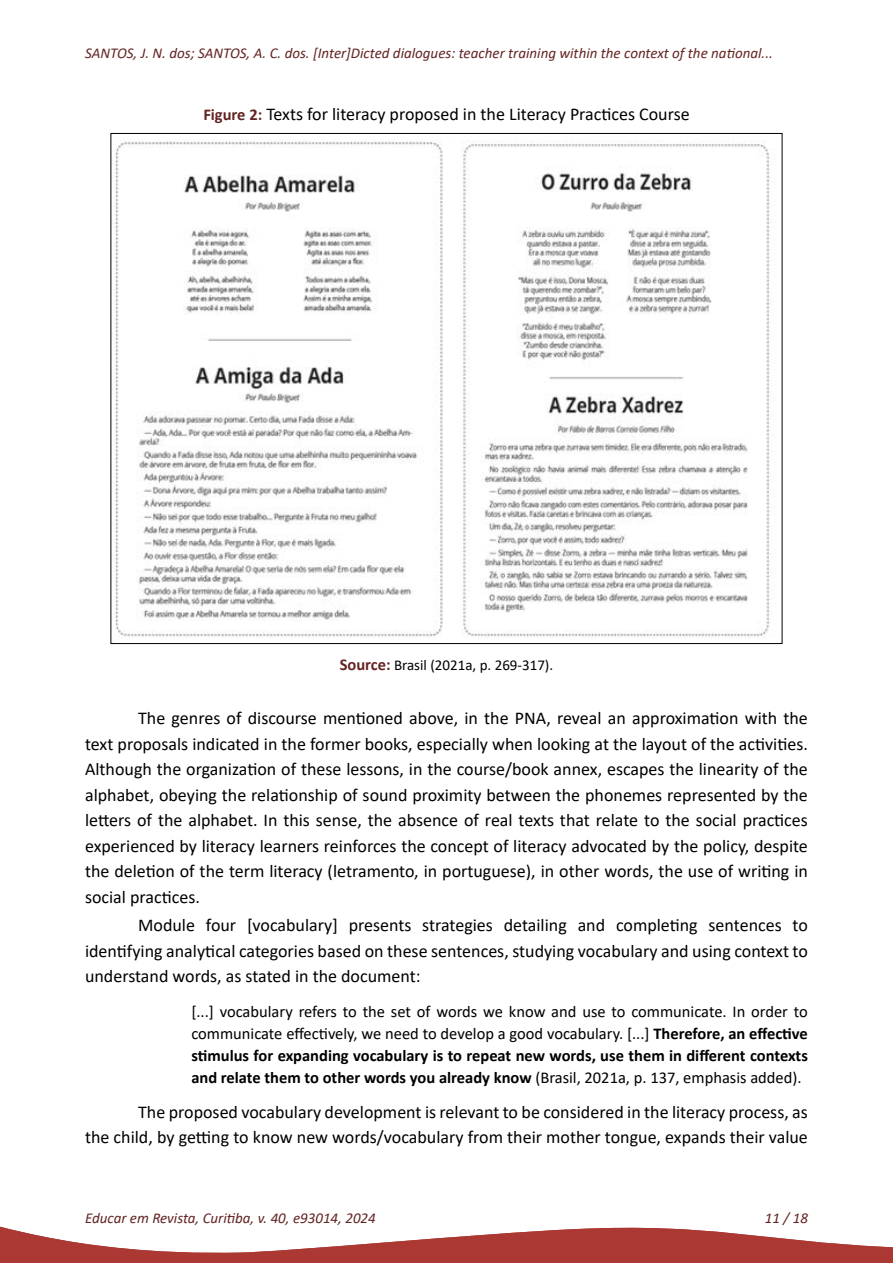
<style>
.page{position:relative;width:893px;height:1263px;background:#fff}
.page>*{position:absolute;margin:0;border:0;box-sizing:border-box;transform-origin:0 0}
._15-TEXTO{font:18px/25.5px "Calibri";color:#000;text-align:justify}
._18-TÍTULO_FIGURA{font:18px "Calibri";color:#000}
._16-CITAÇÃO{font:16.5px/22.4px "Calibri";color:#000;text-align:justify}
.t1{font:italic 15px "Calibri";color:#632423}
._19-FONTE_FIGURA{font:15px "Calibri";color:#000}
.s1{font-weight:700;font-size:16.5px;color:#632423}
.s2{font-weight:700}
</style>
<div class="page">
<svg style="left:0;top:1226px;width:893px;height:37px"></svg>
<img style="left:113px;top:141px;width:657px;height:496px">
<p class="t1" style="left:85px;top:43px;width:689px">SANTOS, J. N. dos; SANTOS, A. C. dos. [Inter]Dicted dialogues: teacher training within the context of the national...</p>
<p class="_18-TÍTULO_FIGURA" style="left:203px;top:101px;width:488px"><span class="s1">Figure 2:</span> Texts for literacy proposed in the Literacy Practices Course</p>
<p class="_19-FONTE_FIGURA" style="left:340px;top:655px;width:215px"><span class="s1">Source:</span> Brasil (2021a, p. 269-317).</p>
<p class="_15-TEXTO" style="left:85px;top:705px;width:724px;text-indent:53px">The genres of discourse mentioned above, in the PNA, reveal an approximation with the text proposals indicated in the former books, especially when looking at the layout of the activities.<br>Although the organization of these lessons, in the course/book annex, escapes the linearity of the alphabet, obeying the relationship of sound proximity between the phonemes represented by the letters of the alphabet. In this sense, the absence of real texts that relate to the social practices experienced by literacy learners reinforces the concept of literacy advocated by the policy, despite the deletion of the term literacy (letramento, in portuguese), in other words, the use of writing in social practices.</p>
<p class="_15-TEXTO" style="left:85px;top:912px;width:724px;text-indent:53px">Module four [vocabulary] presents strategies detailing and completing sentences to identifying analytical categories based on these sentences, studying vocabulary and using context to understand words, as stated in the document:</p>
<p class="_16-CITAÇÃO" style="left:191px;top:999px;width:618px">[...] vocabulary refers to the set of words we know and use to communicate. In order to communicate effectively, we need to develop a good vocabulary. [...] <span class="s2">Therefore, an effective stimulus for expanding vocabulary is to repeat new words, use them in different contexts and relate them to other words you already know</span> (Brasil, 2021a, p. 137, emphasis added).</p>
<p class="_15-TEXTO" style="left:85px;top:1099px;width:724px;text-align:right">The proposed vocabulary development is relevant to be considered in the literacy process, as<br>the child, by getting to know new words/vocabulary from their mother tongue, expands their value</p>
<p class="t1" style="left:85px;top:1208px;width:292px">Educar em Revista, Curitiba, v. 40, e93014, 2024</p>
<p class="t1" style="left:765px;top:1208px;width:45px">11 / 18</p>
</div>
